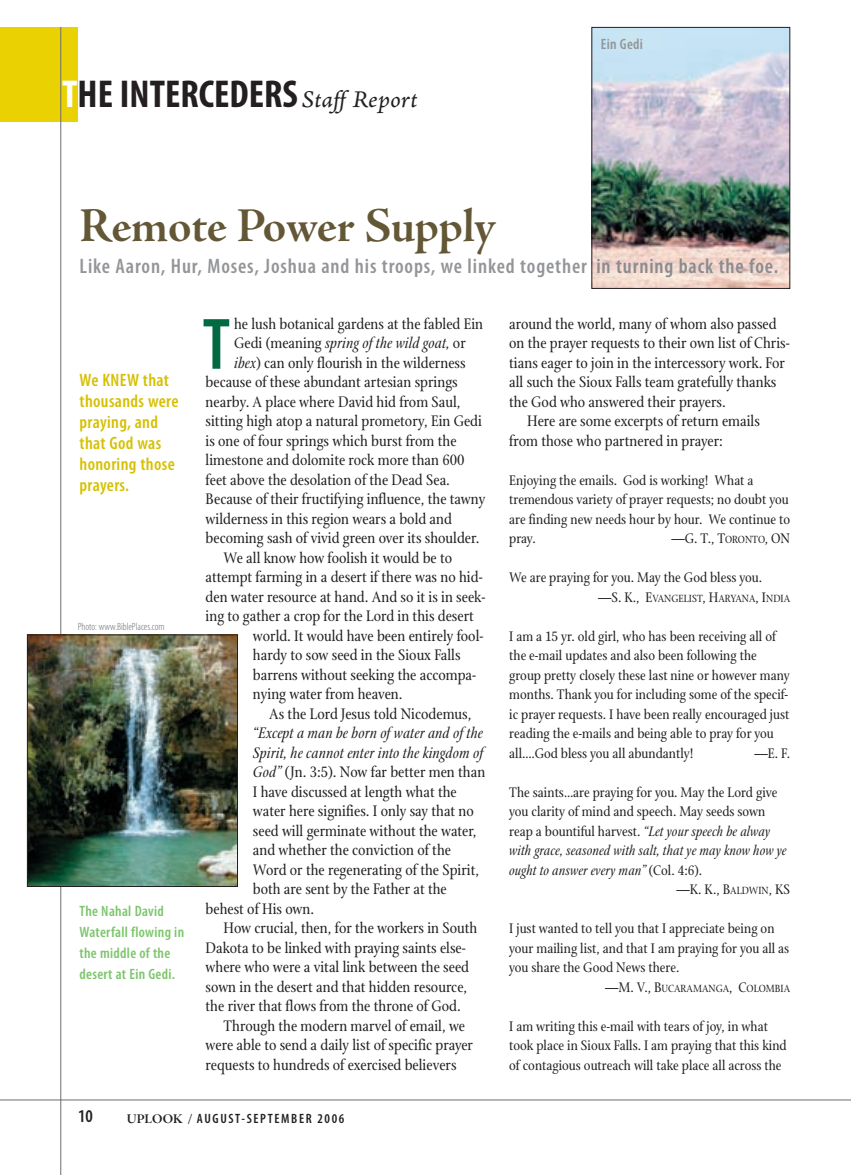
<style>
.page{position:relative;width:851px;height:1175px;background:#fff}
.page>*{position:absolute;margin:0;border:0;box-sizing:border-box;transform-origin:0 0}
.t1{font:600 condensed 73.5px "Myriad Pro";color:#026a43}
.t2{font:49.5px "Adobe Jenson Pro Bold Subh";letter-spacing:-.01em;color:#635735}
.t3{font:700 condensed 39px "Myriad Pro";color:#231f20}
.t4{font:600 condensed 21px "Myriad Pro";letter-spacing:.04em;color:#939598}
.t5{font:600 condensed 18px/21px "Myriad Pro";letter-spacing:.02em;color:#d6c002}
.t6{font:600 condensed 18px "Myriad Pro";color:#231f20}
.t7{font:16.5px "Stone Print";color:#231f20}
.t8{font:italic 16.5px "Stone Print";color:#231f20}
.t9{font:15px/19.5px "Stone Print";color:#231f20}
.t10{font:italic 15px "Stone Print";color:#231f20}
.t11{font:600 condensed 15px/21px "Myriad Pro";letter-spacing:.02em;color:#7cc56c}
.t12{font:600 condensed 15px "Myriad Pro";letter-spacing:.02em;color:#939598}
.t13{font:600 condensed 13.5px "Myriad Pro";letter-spacing:.12em;color:#231f20}
.t14{font:11.25px "Stone Print";color:#231f20}
.t15{font:300 condensed 10.5px "Myriad Pro";color:#6c6d70}
.s1{color:#fff}
.s2{font-family:"Adobe Jenson Pro It Capt";font-weight:400;font-stretch:normal;font-size:24px}
.s3{color:#8a8c8f}
.s4{font-style:normal}
.s5{font-style:italic}
.s6{font-family:"Adobe Jenson Pro Bold Subh";font-weight:400;font-stretch:normal}
.s7{font-size:11.25px}
.s8{font-size:15px}
</style>
<div class="page">
<img style="left:593px;top:29px;width:195px;height:258px">
<div style="left:591px;top:27px;width:199px;height:262px;border:1px solid #231f20"></div>
<div style="left:0;top:27px;width:78px;height:95px;background:#ead202"></div>
<hr style="left:60px;top:27px;width:1px;height:1147px;background:#6c6d70">
<hr style="left:0;top:1099px;width:850px;height:1px;background:#6c6d70">
<img style="left:29px;top:636px;width:207px;height:249px">
<div style="left:27px;top:634px;width:211px;height:253px;border:1px solid #231f20"></div>
<h3 class="t3" style="left:62px;top:80px;width:357px"><span class="s1">T</span>HE INTERCEDERS <span class="s2">Staff Report</span></h3>
<p class="t12" style="left:601px;top:39px;width:44px">Ein Gedi</p>
<h2 class="t2" style="left:80px;top:208px;width:418px">Remote Power Supply</h2>
<p class="t4" style="left:80px;top:258px;width:700px">Like Aaron, Hur, Moses, Joshua and his troops, we linked together <span class="s3">in turning back the foe.</span></p>
<p class="t5" style="left:80px;top:371px;width:100px">We KNEW that thousands were praying, and that God was honoring those prayers.</p>
<p class="t15" style="left:78px;top:622px;width:88px">Photo: www.BiblePlaces.com</p>
<p class="t11" style="left:80px;top:902px;width:106px">The Nahal David<br>Waterfall flowing in the middle of the desert at Ein Gedi.</p>
<p class="t7" style="left:234px;top:313px;width:250px">he lush botanical gardens at the fabled Ein</p>
<p class="t8" style="left:234px;top:333px;width:233px"><span class="s4">Gedi (meaning</span> spring of the wild goat, <span class="s4">or</span></p>
<p class="t7" style="left:234px;top:352px;width:233px"><span class="s5">ibex</span>) can only flourish in the wilderness</p>
<p class="t7" style="left:205px;top:372px;width:253px">because of these abundant artesian springs</p>
<p class="t7" style="left:205px;top:391px;width:256px">nearby. A place where David hid from Saul,</p>
<p class="t7" style="left:205px;top:411px;width:278px">sitting high atop a natural prometory, Ein Gedi</p>
<p class="t7" style="left:205px;top:430px;width:252px">is one of four springs which burst from the</p>
<p class="t7" style="left:205px;top:450px;width:260px">limestone and dolomite rock more than 600</p>
<p class="t7" style="left:205px;top:469px;width:246px">feet above the desolation of the Dead Sea.</p>
<p class="t7" style="left:205px;top:489px;width:281px">Because of their fructifying influence, the tawny</p>
<p class="t7" style="left:205px;top:508px;width:248px">wilderness in this region wears a bold and</p>
<p class="t7" style="left:205px;top:528px;width:275px">becoming sash of vivid green over its shoulder.</p>
<p class="t7" style="left:224px;top:547px;width:230px">We all know how foolish it would be to</p>
<p class="t7" style="left:205px;top:567px;width:278px">attempt farming in a desert if there was no hid-</p>
<p class="t7" style="left:205px;top:586px;width:281px">den water resource at hand. And so it is in seek-</p>
<p class="t7" style="left:205px;top:606px;width:270px">ing to gather a crop for the Lord in this desert</p>
<p class="t7" style="left:253px;top:625px;width:232px">world. It would have been entirely fool-</p>
<p class="t7" style="left:253px;top:645px;width:209px">hardy to sow seed in the Sioux Falls</p>
<p class="t7" style="left:253px;top:664px;width:225px">barrens without seeking the accompa-</p>
<p class="t7" style="left:253px;top:684px;width:151px">nying water from heaven.</p>
<p class="t7" style="left:269px;top:703px;width:204px">As the Lord Jesus told Nicodemus,</p>
<p class="t8" style="left:253px;top:723px;width:232px">“Except a man be born of water and of the</p>
<p class="t8" style="left:253px;top:742px;width:232px">Spirit, he cannot enter into the kingdom of</p>
<p class="t7" style="left:253px;top:762px;width:234px"><span class="s5">God”</span> (Jn. 3:5). Now far better men than</p>
<p class="t7" style="left:253px;top:781px;width:205px">I have discussed at length what the</p>
<p class="t7" style="left:253px;top:801px;width:222px">water here signifies. I only say that no</p>
<p class="t7" style="left:253px;top:820px;width:225px">seed will germinate without the water,</p>
<p class="t7" style="left:253px;top:840px;width:200px">and whether the conviction of the</p>
<p class="t7" style="left:253px;top:859px;width:228px">Word or the regenerating of the Spirit,</p>
<p class="t7" style="left:253px;top:879px;width:195px">both are sent by the Father at the</p>
<p class="t7" style="left:205px;top:898px;width:110px">behest of His own.</p>
<p class="t7" style="left:224px;top:918px;width:255px">How crucial, then, for the workers in South</p>
<p class="t7" style="left:205px;top:937px;width:262px">Dakota to be linked with praying saints else-</p>
<p class="t7" style="left:205px;top:957px;width:265px">where who were a vital link between the seed</p>
<p class="t7" style="left:205px;top:976px;width:263px">sown in the desert and that hidden resource,</p>
<p class="t7" style="left:205px;top:996px;width:256px">the river that flows from the throne of God.</p>
<p class="t7" style="left:224px;top:1015px;width:243px">Through the modern marvel of email, we</p>
<p class="t7" style="left:205px;top:1035px;width:269px">were able to send a daily list of specific prayer</p>
<p class="t7" style="left:205px;top:1054px;width:252px">requests to hundreds of exercised believers</p>
<h1 class="t1" style="left:202px;top:318px;width:29px">T</h1>
<p class="t6" style="left:78px;top:1110px;width:16px">10</p>
<p class="t13" style="left:127px;top:1113px;width:219px"><span class="s6">UPLOOK /</span> AUGUST-SEPTEMBER 2006</p>
<p class="t7" style="left:509px;top:313px;width:269px">around the world, many of whom also passed</p>
<p class="t7" style="left:509px;top:333px;width:282px">on the prayer requests to their own list of Chris-</p>
<p class="t7" style="left:509px;top:352px;width:277px">tians eager to join in the intercessory work. For</p>
<p class="t7" style="left:509px;top:372px;width:269px">all such the Sioux Falls team gratefully thanks</p>
<p class="t7" style="left:509px;top:391px;width:218px">the God who answered their prayers.</p>
<p class="t7" style="left:527px;top:411px;width:234px">Here are some excerpts of return emails</p>
<p class="t7" style="left:509px;top:430px;width:215px">from those who partnered in prayer:</p>
<p class="t9" style="left:509px;top:470px;width:282px">Enjoying the emails. God is working! What a tremendous variety of prayer requests; no doubt you are finding new needs hour by hour. We continue to pray.</p>
<p class="t9" style="left:671px;top:528px;width:120px">—G. T., T<span class="s7">ORONTO</span>, ON</p>
<p class="t9" style="left:509px;top:567px;width:254px">We are praying for you. May the God bless you.</p>
<p class="t14" style="left:598px;top:591px;width:193px"><span class="s8">—S. K., E</span>VANGELIST<span class="s8">, H</span>ARYANA<span class="s8">, I</span>NDIA</p>
<p class="t9" style="left:509px;top:626px;width:282px">I am a 15 yr. old girl, who has been receiving all of the e-mail updates and also been following the group pretty closely these last nine or however many months. Thank you for including some of the specif&shy;ic prayer requests. I have been really encouraged just reading the e-mails and being able to pray for you all.…God bless you all abundantly!</p>
<p class="t9" style="left:754px;top:743px;width:37px">—E. F.</p>
<p class="t9" style="left:509px;top:782px;width:270px">The saints…are praying for you. May the Lord give</p>
<p class="t9" style="left:509px;top:801px;width:258px">you clarity of mind and speech. May seeds sown</p>
<p class="t9" style="left:509px;top:821px;width:262px">reap a bountiful harvest. <span class="s5">“Let your speech be alway</span></p>
<p class="t10" style="left:509px;top:841px;width:279px">with grace, seasoned with salt, that ye may know how ye</p>
<p class="t10" style="left:509px;top:861px;width:194px">ought to answer every man” <span class="s4">(Col. 4:6).</span></p>
<p class="t9" style="left:676px;top:879px;width:115px">—K. K., B<span class="s7">ALDWIN</span>, KS</p>
<p class="t9" style="left:509px;top:918px;width:281px">I just wanted to tell you that I appreciate being on your mailing list, and that I am praying for you all as you share the Good News there.</p>
<p class="t14" style="left:605px;top:981px;width:187px"><span class="s8">—M. V., B</span>UCARAMANGA<span class="s8">, C</span>OLOMBIA</p>
<p class="t9" style="left:509px;top:1016px;width:279px">I am writing this e-mail with tears of joy, in what took place in Sioux Falls. I am praying that this kind of contagious outreach will take place all across the</p>
</div>
